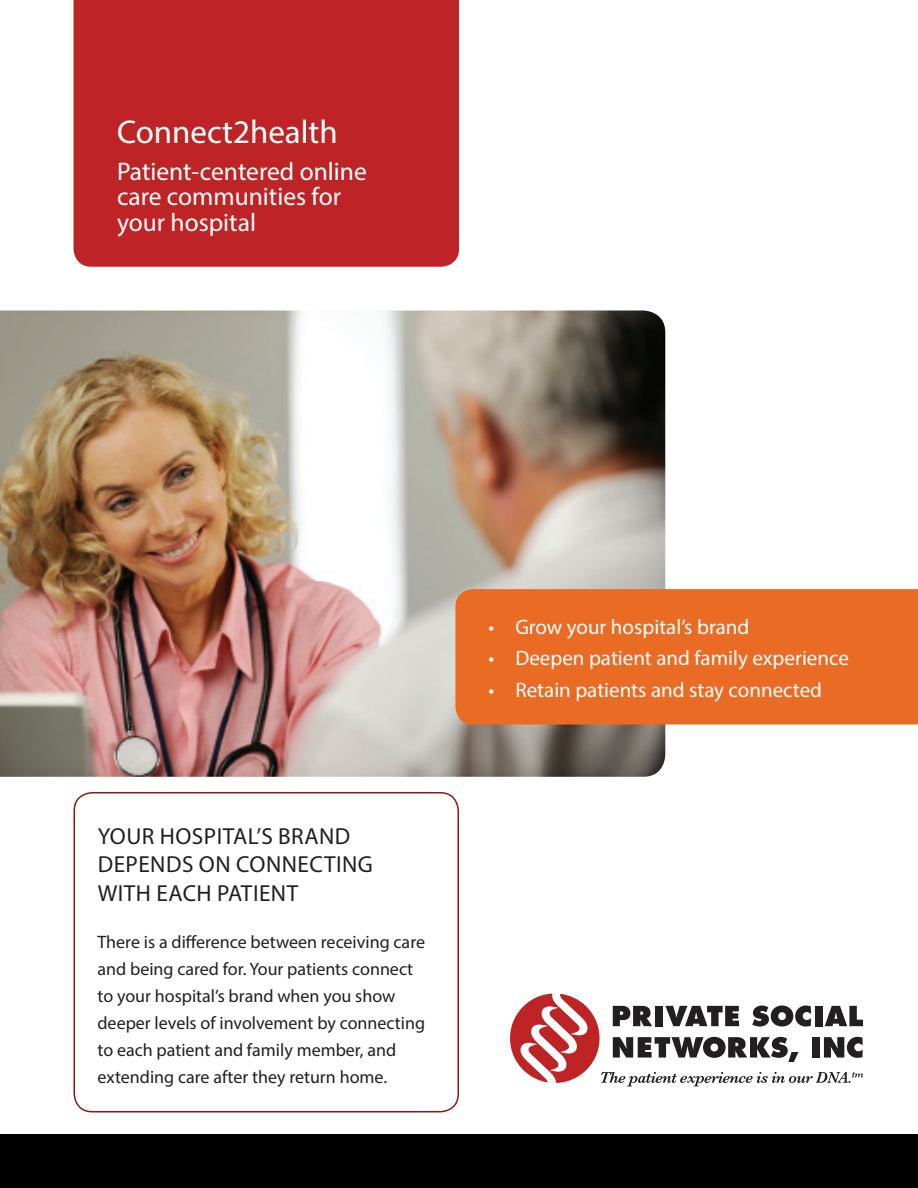
<style>
.page{position:relative;width:918px;height:1188px;background:#fff}
.page>*{position:absolute;margin:0;border:0;box-sizing:border-box;transform-origin:0 0}
.t1{font:33px "Myriad Pro";color:#fff}
.t2{font:25.5px/25.5px "Myriad Pro";color:#fff}
.Head{font:23.25px/28.5px "Myriad Pro";letter-spacing:.02em;color:#231f20}
.t3{font:21px "Myriad Pro";color:#fff}
.t4{font:18px/27px "Myriad Pro";color:#231f20}
</style>
<div class="page">
<div style="left:0;top:1134px;width:918px;height:54px;background:#010000"></div>
<svg style="left:510px;top:994px;width:353px;height:92px"></svg>
<img style="left:0;top:310px;width:665px;height:467px">
<div style="left:74px;top:0;width:385px;height:267px;background:#be2425"></div>
<div style="left:455px;top:589px;width:463px;height:135px;background:#ea6b24"></div>
<div style="left:74px;top:792px;width:385px;height:320px;border:2px solid #941616;border-radius:18px"></div>
<p class="t1" style="left:117px;top:112px;width:222px">Connect2health</p>
<p class="t2" style="left:117px;top:158px;width:251px">Patient-centered online care communities for your hospital</p>
<p class="Head" style="left:98px;top:821px;width:277px">YOUR HOSPITAL’S BRAND<br>DEPENDS ON CONNECTING<br>WITH EACH PATIENT</p>
<p class="t4" style="left:98px;top:928px;width:329px">There is a difference between receiving care and being cared for. Your patients connect to your hospital’s brand when you show deeper levels of involvement by connecting to each patient and family member, and extending care after they return home.</p>
<p class="t3" style="left:488px;top:614px;width:263px">• Grow your hospital’s brand</p>
<p class="t3" style="left:488px;top:645px;width:362px">• Deepen patient and family experience</p>
<p class="t3" style="left:488px;top:677px;width:335px">• Retain patients and stay connected</p>
</div>
